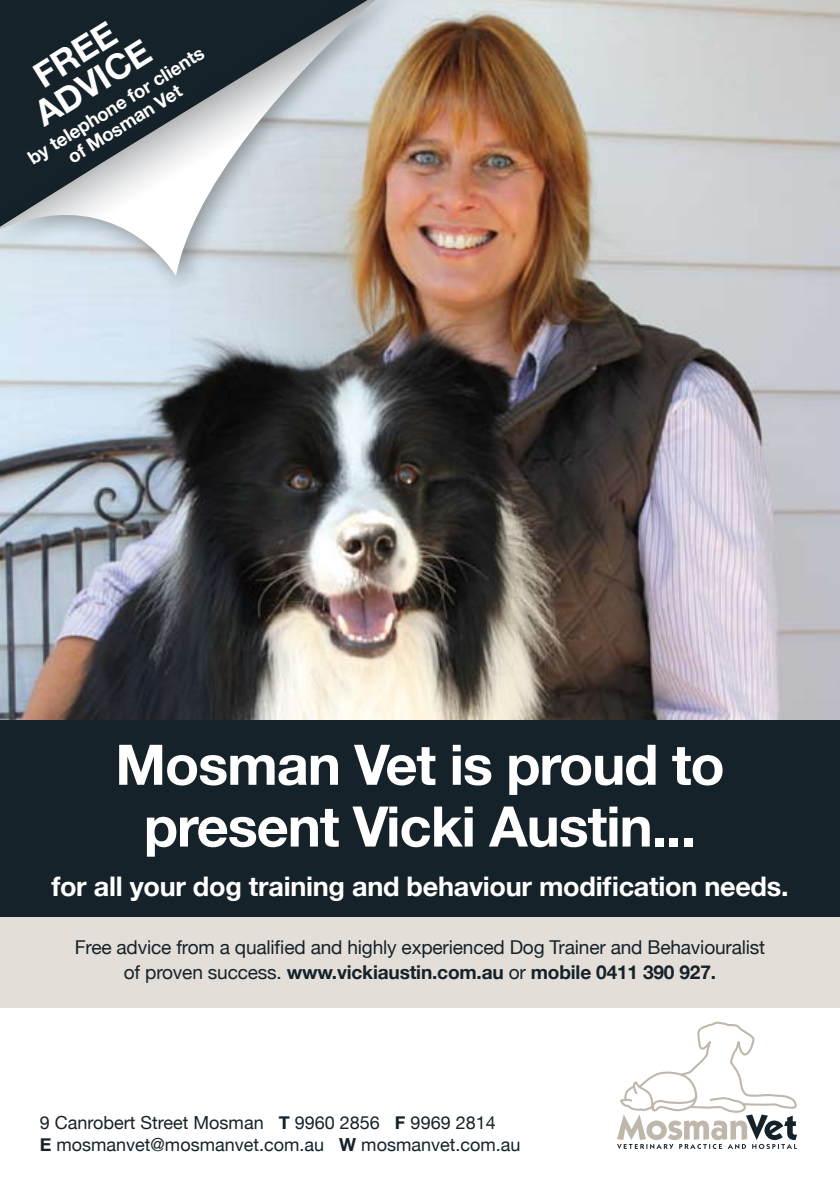
<style>
.page{position:relative;width:840px;height:1191px;background:#fff}
.page>*{position:absolute;margin:0;border:0;box-sizing:border-box;transform-origin:0 0}
.t1{font:700 56px/61.8px "Helvetica Neue";letter-spacing:-.02em;color:#fff;text-align:center}
.t2{font:700 35px/33.4px "Helvetica Neue";color:#fff;text-align:center}
.t3{font:700 27px "Helvetica Neue";letter-spacing:-.01em;color:#fff}
.t4{font:19px/25.4px "Helvetica Neue";letter-spacing:-.01em;color:#162229;text-align:center}
.t5{font:700 18.6px/20.4px "Helvetica Neue";color:#fff;text-align:center}
.t6{font:18px/22px "Helvetica Neue";color:#162229}
.s1{font-weight:700}
</style>
<div class="page">
<img style="left:0;top:0;width:839px;height:720px">
<div style="left:0;top:720px;width:839px;height:267px;background:#162229"></div>
<div style="left:0;top:917px;width:839px;height:90px;background:#e3ded8"></div>
<svg style="left:617px;top:1021px;width:180px;height:128px"></svg>
<div style="left:0;top:0;width:430px;height:309px;background:#000;opacity:.35"></div>
<svg style="left:0;top:0;width:375px;height:276px;background:#818a8f"></svg>
<h2 class="t2" style="left:11px;top:73px;width:131px;rotate:-32deg">FREE<br>ADVICE</h2>
<p class="t5" style="left:24px;top:150px;width:205px;rotate:-32deg">by telephone for clients of Mosman Vet</p>
<h1 class="t1" style="left:115px;top:732px;width:610px">Mosman Vet is proud to present Vicki Austin...</h1>
<h3 class="t3" style="left:51px;top:870px;width:738px">for all your dog training and behaviour modification needs.</h3>
<p class="t4" style="left:75px;top:934px;width:691px">Free advice from a qualified and highly experienced Dog Trainer and Behaviouralist of proven success. <span class="s1">www.vickiaustin.com.au</span> or <span class="s1">mobile 0411 390 927.</span></p>
<p class="t6" style="left:40px;top:1111px;width:482px">9 Canrobert Street Mosman <span class="s1">T</span> 9960 2856 <span class="s1">F</span> 9969 2814<br><span class="s1">E</span> mosmanvet@mosmanvet.com.au <span class="s1">W</span> mosmanvet.com.au</p>
</div>
